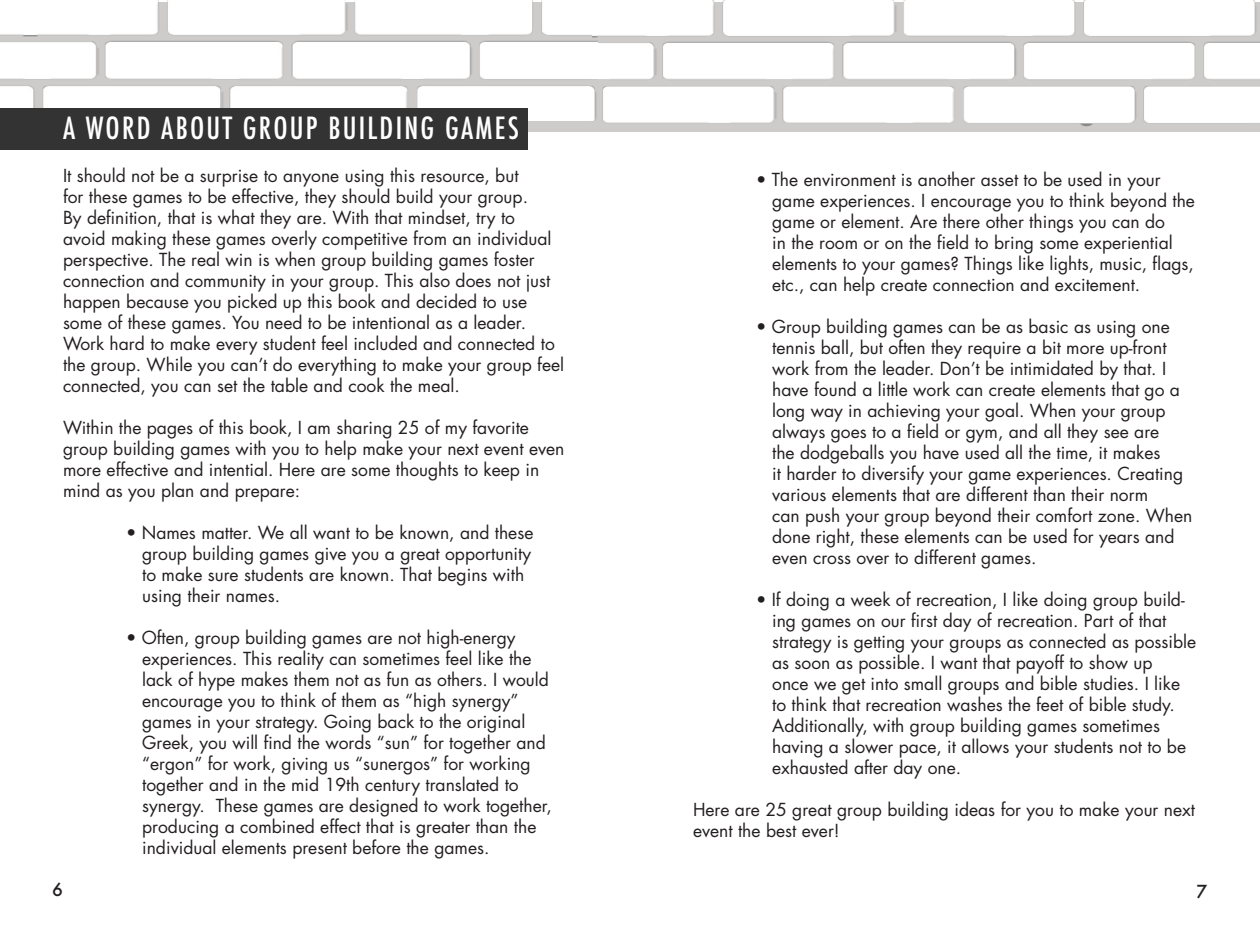
<style>
.page{position:relative;width:1260px;height:945px;background:#fff}
.page>*{position:absolute;margin:0;border:0;box-sizing:border-box;transform-origin:0 0}
.t1{font:500 condensed 29.75px "Futura";letter-spacing:.075em;color:#fff}
.t2{font:17.5px/21px "Futura Std";color:#231f20}
.t3{font:500 17.5px "Futura";color:#231f20}
</style>
<div class="page">
<img style="left:593px;top:0;width:667px;height:129px">
<img style="left:0;top:0;width:598px;height:121px">
<div style="left:0;top:109px;width:528px;height:41px;background:#323332"></div>
<p class="t1" style="left:63px;top:109px;width:457px">A WORD ABOUT GROUP BUILDING GAMES</p>
<p class="t2" style="left:63px;top:165px;width:503px">It should not be a surprise to anyone using this resource, but<br>for these games to be effective, they should build your group.<br>By definition, that is what they are. With that mindset, try to<br>avoid making these games overly competitive from an individual perspective. The real win is when group building games foster connection and community in your group. This also does not just happen because you picked up this book and decided to use some of these games. You need to be intentional as a leader.<br>Work hard to make every student feel included and connected to the group. While you can’t do everything to make your group feel connected, you can set the table and cook the meal.</p>
<p class="t2" style="left:63px;top:417px;width:503px">Within the pages of this book, I am sharing 25 of my favorite group building games with you to help make your next event even more effective and intential. Here are some thoughts to keep in mind as you plan and prepare:</p>
<p class="t2" style="left:126px;top:522px;width:409px">• Names matter. We all want to be known, and these</p>
<p class="t2" style="left:142px;top:543px;width:390px">group building games give you a great opportunity</p>
<p class="t2" style="left:142px;top:564px;width:384px">to make sure students are known. That begins with using their names.</p>
<p class="t2" style="left:126px;top:627px;width:391px">• Often, group building games are not high-energy</p>
<p class="t2" style="left:142px;top:648px;width:408px">experiences. This reality can sometimes feel like the lack of hype makes them not as fun as others. I would</p>
<p class="t2" style="left:142px;top:690px;width:378px">encourage you to think of them as “high synergy”</p>
<p class="t2" style="left:142px;top:711px;width:385px">games in your strategy. Going back to the original</p>
<p class="t2" style="left:142px;top:732px;width:405px">Greek, you will find the words “sun” for together and</p>
<p class="t2" style="left:142px;top:753px;width:390px">“ergon” for work, giving us “sunergos” for working</p>
<p class="t2" style="left:142px;top:774px;width:378px">together and in the mid 19th century translated to</p>
<p class="t2" style="left:142px;top:795px;width:411px">synergy. These games are designed to work together,</p>
<p class="t2" style="left:142px;top:816px;width:396px">producing a combined effect that is greater than the</p>
<p class="t2" style="left:142px;top:837px;width:349px">individual elements present before the games.</p>
<p class="t2" style="left:756px;top:169px;width:406px">• The environment is another asset to be used in your</p>
<p class="t2" style="left:772px;top:190px;width:424px">game experiences. I encourage you to think beyond the</p>
<p class="t2" style="left:772px;top:211px;width:402px">game or element. Are there other things you can do in the room or on the field to bring some experiential</p>
<p class="t2" style="left:772px;top:253px;width:423px">elements to your games? Things like lights, music, flags,</p>
<p class="t2" style="left:772px;top:274px;width:370px">etc., can help create connection and excitement.</p>
<p class="t2" style="left:756px;top:316px;width:415px">• Group building games can be as basic as using one</p>
<p class="t2" style="left:772px;top:337px;width:396px">tennis ball, but often they require a bit more up-front</p>
<p class="t2" style="left:772px;top:358px;width:396px">work from the leader. Don’t be intimidated by that. I</p>
<p class="t2" style="left:772px;top:379px;width:409px">have found a little work can create elements that go a</p>
<p class="t2" style="left:772px;top:400px;width:395px">long way in achieving your goal. When your group</p>
<p class="t2" style="left:772px;top:421px;width:389px">always goes to a field or gym, and all they see are</p>
<p class="t2" style="left:772px;top:442px;width:390px">the dodgeballs you have used all the time, it makes</p>
<p class="t2" style="left:772px;top:463px;width:413px">it harder to diversify your game experiences. Creating various elements that are different than their norm</p>
<p class="t2" style="left:772px;top:505px;width:422px">can push your group beyond their comfort zone. When</p>
<p class="t2" style="left:772px;top:526px;width:404px">done right, these elements can be used for years and</p>
<p class="t2" style="left:772px;top:547px;width:266px">even cross over to different games.</p>
<p class="t2" style="left:756px;top:589px;width:430px;text-align:center">• If doing a week of recreation, I like doing group build&shy;ing games on our first day of recreation. Part of that</p>
<p class="t2" style="left:772px;top:631px;width:426px">strategy is getting your groups as connected as possible</p>
<p class="t2" style="left:772px;top:652px;width:382px">as soon as possible. I want that payoff to show up</p>
<p class="t2" style="left:772px;top:673px;width:410px">once we get into small groups and bible studies. I like</p>
<p class="t2" style="left:772px;top:694px;width:404px">to think that recreation washes the feet of bible study.</p>
<p class="t2" style="left:772px;top:715px;width:389px">Additionally, with group building games sometimes</p>
<p class="t2" style="left:772px;top:736px;width:415px">having a slower pace, it allows your students not to be</p>
<p class="t2" style="left:772px;top:757px;width:191px">exhausted after day one.</p>
<p class="t2" style="left:693px;top:799px;width:504px">Here are 25 great group building ideas for you to make your next event the best ever!</p>
<p class="t3" style="left:52px;top:878px;width:12px">6</p>
<p class="t3" style="left:1197px;top:879px;width:12px">7</p>
</div>
